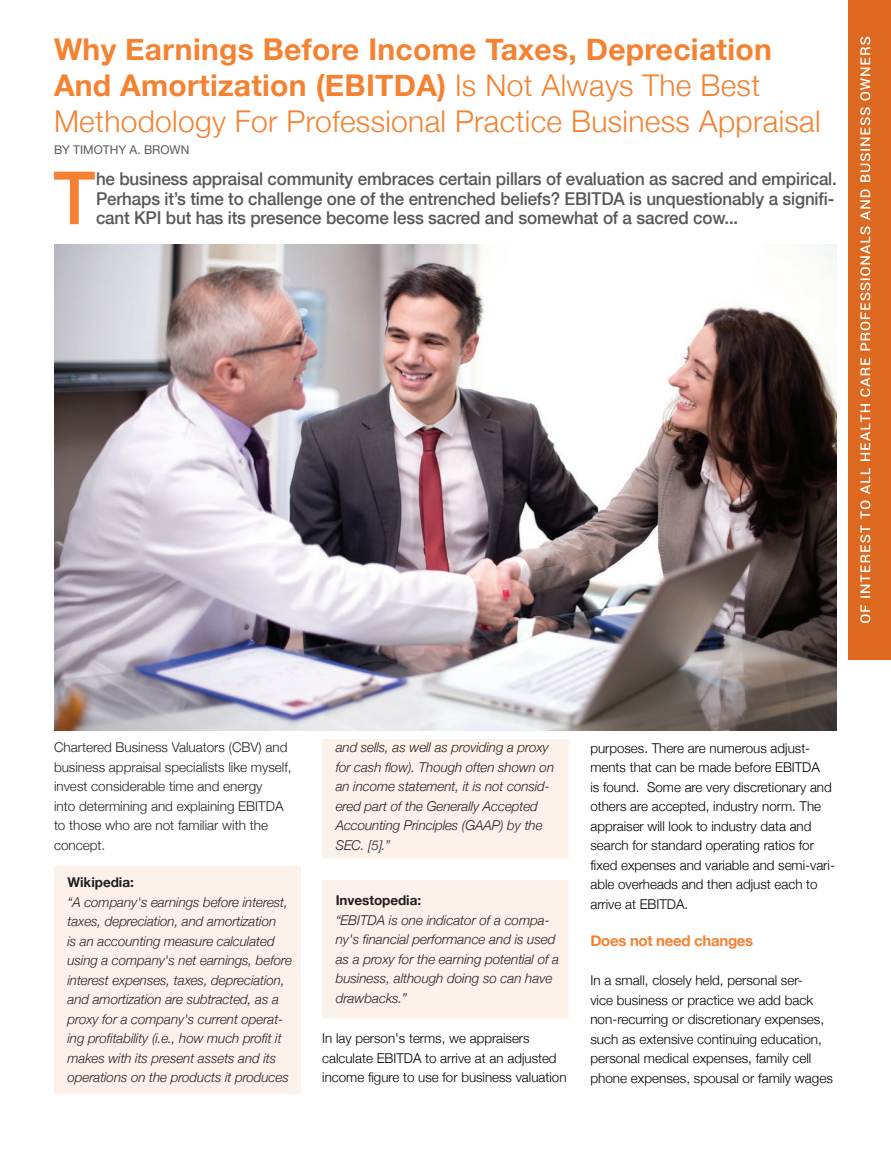
<style>
.page{position:relative;width:891px;height:1161px;background:#fff}
.page>*{position:absolute;margin:0;border:0;box-sizing:border-box;transform-origin:0 0}
.t1{font:500 73.5px "Helvetica Neue";color:#f48232;scale:.96 1}
.t2{font:300 30px/36px "Helvetica Neue";letter-spacing:.01em;color:#f48232}
.t3{font:500 17.7px/19.5px "Helvetica Neue";letter-spacing:-.01em;color:#57585a;scale:.96 1}
.t4{font:700 15px "Helvetica Neue";letter-spacing:-.02em;color:#f48032}
.t5{font:italic 300 13.5px/19.5px "Helvetica Neue";letter-spacing:-.005em;color:#231f20}
.t6{font:300 13.5px/19.5px "Helvetica Neue";color:#000}
.t7{font:300 13.5px/19.5px "Helvetica Neue";color:#231f20}
.t8{font:700 13.5px "Helvetica Neue";letter-spacing:-.005em;color:#231f20}
.t9{font:12px "Helvetica Neue";color:#57585a}
.s1{font-weight:700}
</style>
<div class="page">
<div style="left:848px;top:0;width:43px;height:660px;background:#dd6921"></div>
<svg style="left:860px;top:37px;width:10px;height:586px"></svg>
<div style="left:322px;top:880px;width:247px;height:138px;background:#fdf2ea"></div>
<div style="left:322px;top:739px;width:247px;height:119px;background:#fdf2ea"></div>
<div style="left:54px;top:866px;width:247px;height:228px;background:#fdf2ea"></div>
<img style="left:54px;top:245px;width:783px;height:485px">
<h2 class="t2" style="left:54px;top:30px;width:768px"><span class="s1">Why Earnings Before Income Taxes, Depreciation<br>And Amortization (EBITDA)</span> Is Not Always The Best<br>Methodology For Professional Practice Business Appraisal</h2>
<p class="t9" style="left:54px;top:141px;width:137px">BY TIMOTHY A. BROWN</p>
<h1 class="t1" style="left:53px;top:139px;width:45px">T</h1>
<p class="t3" style="left:96px;top:168px;width:773px">he business appraisal community embraces certain pillars of evaluation as sacred and empirical.<br>Perhaps it’s time to challenge one of the entrenched beliefs? EBITDA is unquestionably a signifi&shy;cant KPI but has its presence become less sacred and somewhat of a sacred cow...</p>
<p class="t7" style="left:54px;top:737px;width:239px">Chartered Business Valuators (CBV) and business appraisal specialists like myself, invest considerable time and energy<br>into determining and explaining EBITDA to those who are not familiar with the concept.</p>
<p class="t8" style="left:68px;top:872px;width:68px">Wikipedia:</p>
<p class="t5" style="left:68px;top:892px;width:226px">“A company's earnings before interest, taxes, depreciation, and amortization<br>is an accounting measure calculated using a company's net earnings, before interest expenses, taxes, depreciation, and amortization are subtracted, as a proxy for a company's current operat&shy;ing profitability (i.e., how much profit it makes with its present assets and its operations on the products it produces</p>
<p class="t5" style="left:336px;top:737px;width:220px">and sells, as well as providing a proxy for cash flow). Though often shown on an income statement, it is not consid&shy;ered part of the Generally Accepted<br>Accounting Principles (GAAP) by the<br>SEC. [5].”</p>
<p class="t8" style="left:336px;top:890px;width:87px">Investopedia:</p>
<p class="t5" style="left:336px;top:909px;width:225px">“EBITDA is one indicator of a compa&shy;ny's financial performance and is used as a proxy for the earning potential of a business, although doing so can have drawbacks.”</p>
<p class="t6" style="left:322px;top:1028px;width:246px">In lay person's terms, we appraisers calculate EBITDA to arrive at an adjusted income figure to use for business valuation</p>
<p class="t6" style="left:590px;top:737px;width:246px">purposes. There are numerous adjust&shy;ments that can be made before EBITDA<br>is found. Some are very discretionary and others are accepted, industry norm. The appraiser will look to industry data and search for standard operating ratios for fixed expenses and variable and semi-vari&shy;able overheads and then adjust each to arrive at EBITDA.</p>
<p class="t4" style="left:590px;top:929px;width:164px">Does not need changes</p>
<p class="t6" style="left:590px;top:970px;width:244px">In a small, closely held, personal ser-<br>vice business or practice we add back non-recurring or discretionary expenses, such as extensive continuing education, personal medical expenses, family cell phone expenses, spousal or family wages</p>
</div>
